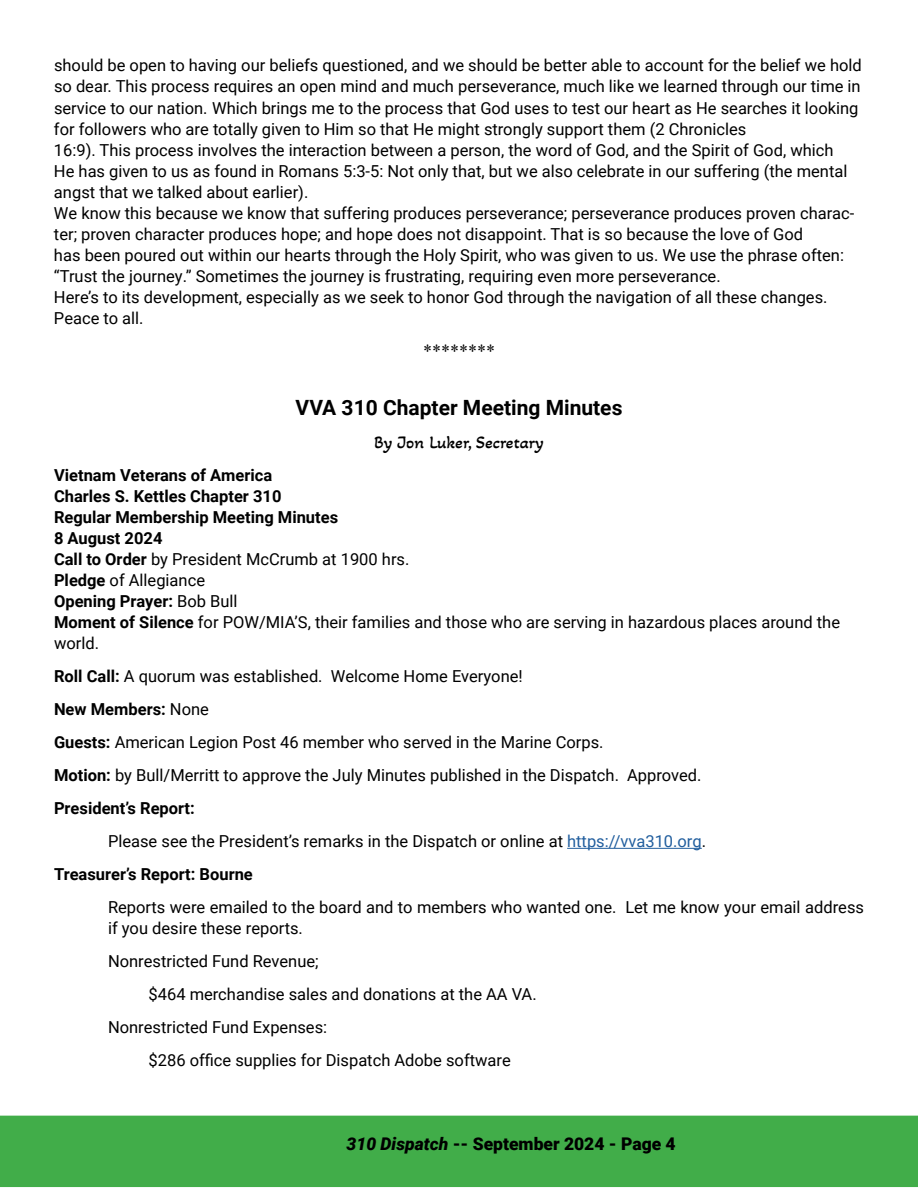
<style>
.page{position:relative;width:918px;height:1188px;background:#fff}
.page>*{position:absolute;margin:0;border:0;box-sizing:border-box;transform-origin:0 0}
.t1{font:700 21px "Roboto";color:#000}
.t2{font:18px "Akaya Telivigala";color:#000}
.t3{font:18px "Times New Roman";color:#000}
.t4{font:900 17.55px "Roboto";color:#000}
.t5{font:16.5px/21px "Roboto";color:#000}
.t6{font:700 16.5px/21px "Roboto";color:#000}
.s1{font-weight:400}
.s2{font-weight:700}
.s3{color:#215e9e}
.s4{font-style:italic}
</style>
<div class="page">
<div style="left:0;top:1116px;width:918px;height:71px;background:#41ad49"></div>
<hr style="left:567px;top:848px;width:135px;height:1px;background:#215e9e">
<p class="t5" style="left:54px;top:54px;width:809px">should be open to having our beliefs questioned, and we should be better able to account for the belief we hold so dear. This process requires an open mind and much perseverance, much like we learned through our time in service to our nation. Which brings me to the process that God uses to test our heart as He searches it looking for followers who are totally given to Him so that He might strongly support them (2 Chronicles<br>16:9). This process involves the interaction between a person, the word of God, and the Spirit of God, which<br>He has given to us as found in Romans 5:3-5: Not only that, but we also celebrate in our suffering (the mental angst that we talked about earlier).<br>We know this because we know that suffering produces perseverance; perseverance produces proven charac&shy;ter; proven character produces hope; and hope does not disappoint. That is so because the love of God<br>has been poured out within our hearts through the Holy Spirit, who was given to us. We use the phrase often: “Trust the journey.” Sometimes the journey is frustrating, requiring even more perseverance.<br>Here’s to its development, especially as we seek to honor God through the navigation of all these changes.<br>Peace to all.</p>
<p class="t3" style="left:423px;top:339px;width:73px">********</p>
<p class="t1" style="left:296px;top:393px;width:328px">VVA 310 Chapter Meeting Minutes</p>
<p class="t2" style="left:374px;top:431px;width:171px">By Jon Luker, Secretary</p>
<p class="t6" style="left:54px;top:464px;width:788px">Vietnam Veterans of America<br>Charles S. Kettles Chapter 310<br>Regular Membership Meeting Minutes<br>8 August 2024<br>Call to Order <span class="s1">by President McCrumb at 1900 hrs.<br></span>Pledge <span class="s1">of Allegiance<br></span>Opening Prayer: <span class="s1">Bob Bull<br></span>Moment of Silence <span class="s1">for POW/MIA’S, their families and those who are serving in hazardous places around the world.</span></p>
<p class="t5" style="left:54px;top:659px;width:649px;line-height:33px"><span class="s2">Roll Call:</span> A quorum was established. Welcome Home Everyone!<br><span class="s2">New Members:</span> None<br><span class="s2">Guests:</span> American Legion Post 46 member who served in the Marine Corps.<br><span class="s2">Motion:</span> by Bull/Merritt to approve the July Minutes published in the Dispatch. Approved.<br><span class="s2">President’s Report:</span></p>
<p class="t5" style="left:54px;top:824px;width:654px;line-height:33px;text-indent:54px">Please see the President’s remarks in the Dispatch or online at <span class="s3">https://vva310.org</span>.<br><span class="s2">Treasurer’s Report: Bourne</span></p>
<p class="t5" style="left:108px;top:896px;width:758px">Reports were emailed to the board and to members who wanted one. Let me know your email address if you desire these reports.</p>
<p class="t5" style="left:108px;top:950px;width:212px">Nonrestricted Fund Revenue;</p>
<p class="t5" style="left:149px;top:983px;width:390px">$464 merchandise sales and donations at the AA VA.</p>
<p class="t5" style="left:108px;top:1016px;width:221px">Nonrestricted Fund Expenses:</p>
<p class="t5" style="left:149px;top:1049px;width:364px">$286 office supplies for Dispatch Adobe software</p>
<p class="t4" style="left:347px;top:1132px;width:331px"><span class="s4">310 Dispatch</span> -- September 2024 - Page 4</p>
</div>
